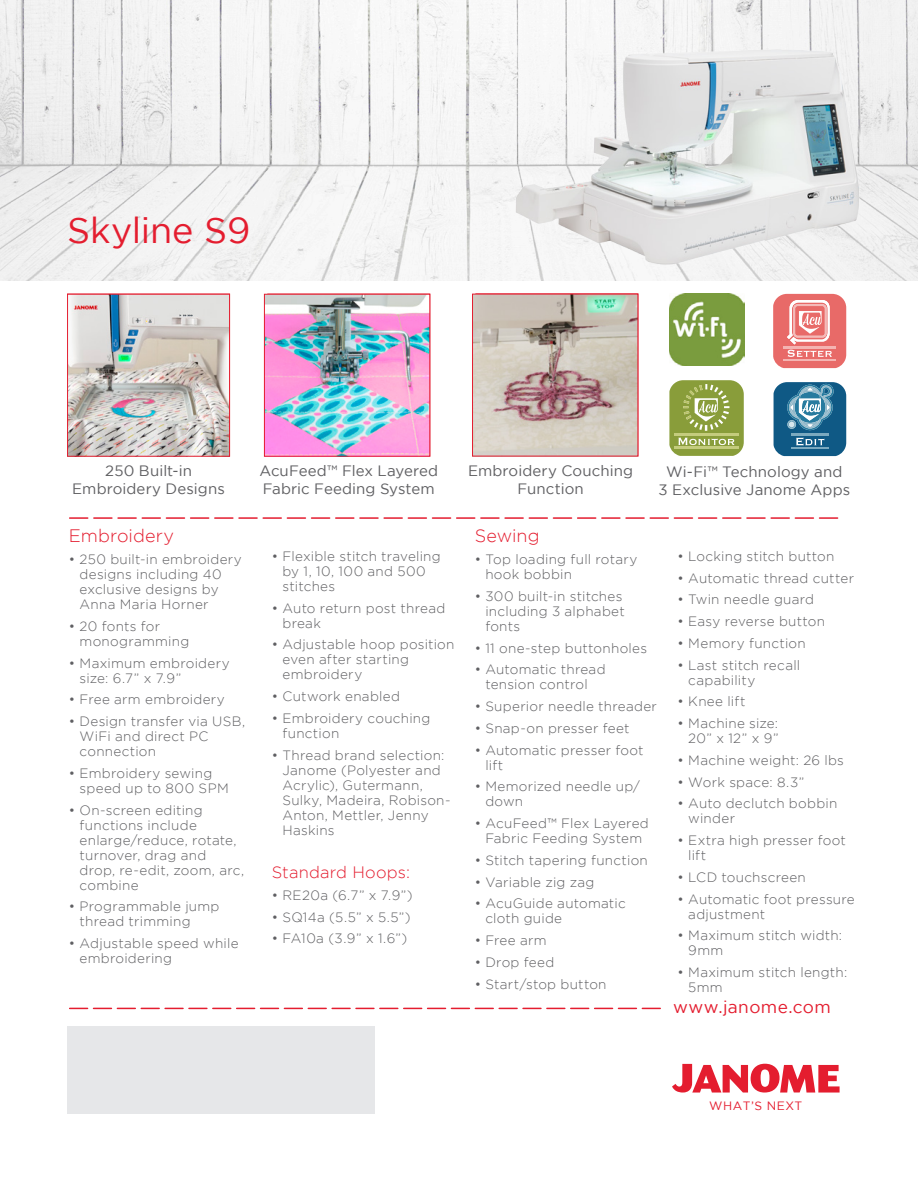
<style>
.page{position:relative;width:918px;height:1188px;background:#fff}
.page>*{position:absolute;margin:0;border:0;box-sizing:border-box;transform-origin:0 0}
.t1{font:36px "Gotham";letter-spacing:-.01em;color:#e41d2f}
.t2{font:300 18px "Gotham";letter-spacing:.005em;color:#e41d2f}
.t3{font:17.25px "Gotham";letter-spacing:.025em;color:#e41d2f}
.t4{font:300 16.5px "Gotham";letter-spacing:.01em;color:#e41d2f}
.t5{font:15px/18px "Gotham";letter-spacing:.01em;color:#5f5f62}
.t6{font:300 13.5px/15px "Gotham";letter-spacing:.02em;color:#5f5f62}
.t7{font:12px "Gotham";letter-spacing:.045em;color:#e41d2f}
</style>
<div class="page">
<svg style="left:672px;top:1064px;width:168px;height:29px"></svg>
<div style="left:67px;top:1026px;width:308px;height:88px;background:#e6e7e9"></div>
<svg style="left:70px;top:1008px;width:590px;height:1px"></svg>
<img style="left:0;top:0;width:918px;height:280px">
<svg style="left:70px;top:517px;width:768px;height:2px"></svg>
<img style="left:69px;top:296px;width:159px;height:159px">
<div style="left:67px;top:294px;width:163px;height:163px;border:1px solid #e41d2f"></div>
<img style="left:474px;top:296px;width:162px;height:158px">
<div style="left:472px;top:294px;width:166px;height:162px;border:1px solid #e41d2f"></div>
<img style="left:266px;top:296px;width:162px;height:159px">
<div style="left:264px;top:294px;width:166px;height:163px;border:1px solid #e41d2f"></div>
<svg style="left:669px;top:380px;width:75px;height:76px;background:#9eae5a"></svg>
<svg style="left:774px;top:382px;width:72px;height:74px;background:#3c7b9e"></svg>
<svg style="left:773px;top:337px;width:73px;height:31px;background:#ec8785"></svg>
<img style="left:669px;top:337px;width:75px;height:28px">
<img style="left:512px;top:0;width:360px;height:337px">
<p class="t1" style="left:67px;top:211px;width:185px">Skyline S9</p>
<p class="t5" style="left:105px;top:462px;width:88px">250 Built-in</p>
<p class="t5" style="left:72px;top:480px;width:154px">Embroidery Designs</p>
<p class="t2" style="left:69px;top:526px;width:107px">Embroidery</p>
<p class="t6" style="left:80px;top:552px;width:164px;text-indent:-11px">• 250 built-in embroidery designs including 40 exclusive designs by<br>Anna Maria Horner</p>
<p class="t6" style="left:80px;top:619px;width:111px;text-indent:-11px">• 20 fonts for monogramming</p>
<p class="t6" style="left:80px;top:655px;width:152px;text-indent:-11px">• Maximum embroidery size: 6.7” x 7.9”</p>
<p class="t6" style="left:69px;top:692px;width:158px">• Free arm embroidery</p>
<p class="t6" style="left:80px;top:714px;width:167px;text-indent:-11px">• Design transfer via USB,<br>WiFi and direct PC connection</p>
<p class="t6" style="left:80px;top:766px;width:151px;text-indent:-11px">• Embroidery sewing speed up to 800 SPM</p>
<p class="t6" style="left:80px;top:802px;width:166px;text-indent:-11px">• On-screen editing functions include enlarge/reduce, rotate, turnover, drag and drop, re-edit, zoom, arc, combine</p>
<p class="t6" style="left:80px;top:899px;width:141px;text-indent:-11px">• Programmable jump thread trimming</p>
<p class="t6" style="left:80px;top:936px;width:160px;text-indent:-11px">• Adjustable speed while embroidering</p>
<p class="t5" style="left:259px;top:462px;width:180px">AcuFeed™ Flex Layered<br>Fabric Feeding System</p>
<p class="t5" style="left:468px;top:462px;width:167px;text-align:center">Embroidery Couching<br>Function</p>
<p class="t5" style="left:666px;top:462px;width:178px">Wi-Fi™ Technology and</p>
<p class="t5" style="left:659px;top:480px;width:193px">3 Exclusive Janome Apps</p>
<p class="t6" style="left:282px;top:549px;width:160px;text-indent:-11px">• Flexible stitch traveling by 1, 10, 100 and 500 stitches</p>
<p class="t6" style="left:282px;top:600px;width:164px;text-indent:-11px">• Auto return post thread break</p>
<p class="t6" style="left:282px;top:637px;width:173px;text-indent:-11px">• Adjustable hoop position even after starting embroidery</p>
<p class="t6" style="left:272px;top:689px;width:130px">• Cutwork enabled</p>
<p class="t6" style="left:282px;top:711px;width:149px;text-indent:-11px">• Embroidery couching function</p>
<p class="t6" style="left:282px;top:747px;width:170px;text-indent:-11px">• Thread brand selection:<br>Janome (Polyester and<br>Acrylic), Gutermann,<br>Sulky, Madeira, Robison-<br>Anton, Mettler, Jenny<br>Haskins</p>
<p class="t4" style="left:272px;top:863px;width:140px">Standard Hoops:</p>
<p class="t6" style="left:272px;top:888px;width:142px">• RE20a (6.7” x 7.9”)</p>
<p class="t6" style="left:272px;top:909px;width:140px">• SQ14a (5.5” x 5.5”)</p>
<p class="t6" style="left:272px;top:931px;width:137px">• FA10a (3.9” x 1.6”)</p>
<p class="t2" style="left:475px;top:526px;width:66px">Sewing</p>
<p class="t6" style="left:485px;top:552px;width:153px;text-indent:-11px">• Top loading full rotary hook bobbin</p>
<p class="t6" style="left:485px;top:589px;width:141px;text-indent:-11px">• 300 built-in stitches including 3 alphabet fonts</p>
<p class="t6" style="left:475px;top:640px;width:174px">• 11 one-step buttonholes</p>
<p class="t6" style="left:475px;top:662px;width:132px;text-align:center">• Automatic thread tension control</p>
<p class="t6" style="left:475px;top:699px;width:184px">• Superior needle threader</p>
<p class="t6" style="left:475px;top:721px;width:156px">• Snap-on presser feet</p>
<p class="t6" style="left:485px;top:742px;width:160px;text-indent:-11px">• Automatic presser foot lift</p>
<p class="t6" style="left:485px;top:779px;width:156px;text-indent:-11px">• Memorized needle up/ down</p>
<p class="t6" style="left:475px;top:816px;width:176px;text-align:center">• AcuFeed™ Flex Layered<br>Fabric Feeding System</p>
<p class="t6" style="left:475px;top:853px;width:175px">• Stitch tapering function</p>
<p class="t6" style="left:475px;top:874px;width:121px">• Variable zig zag</p>
<p class="t6" style="left:485px;top:896px;width:142px;text-indent:-11px">• AcuGuide automatic cloth guide</p>
<p class="t6" style="left:475px;top:933px;width:73px">• Free arm</p>
<p class="t6" style="left:475px;top:955px;width:81px">• Drop feed</p>
<p class="t6" style="left:475px;top:976px;width:133px">• Start/stop button</p>
<p class="t6" style="left:678px;top:549px;width:158px">• Locking stitch button</p>
<p class="t6" style="left:678px;top:570px;width:178px">• Automatic thread cutter</p>
<p class="t6" style="left:678px;top:592px;width:138px">• Twin needle guard</p>
<p class="t6" style="left:678px;top:614px;width:149px">• Easy reverse button</p>
<p class="t6" style="left:678px;top:636px;width:130px">• Memory function</p>
<p class="t6" style="left:688px;top:657px;width:113px;text-indent:-11px">• Last stitch recall capability</p>
<p class="t6" style="left:678px;top:694px;width:69px">• Knee lift</p>
<p class="t6" style="left:678px;top:716px;width:102px;text-align:right">• Machine size:<br>20” x 12” x 9”</p>
<p class="t6" style="left:678px;top:753px;width:168px">• Machine weight: 26 lbs</p>
<p class="t6" style="left:678px;top:774px;width:128px">• Work space: 8.3”</p>
<p class="t6" style="left:688px;top:796px;width:151px;text-indent:-11px">• Auto declutch bobbin winder</p>
<p class="t6" style="left:688px;top:833px;width:159px;text-indent:-11px">• Extra high presser foot lift</p>
<p class="t6" style="left:678px;top:870px;width:130px">• LCD touchscreen</p>
<p class="t6" style="left:688px;top:891px;width:168px;text-indent:-11px">• Automatic foot pressure adjustment</p>
<p class="t6" style="left:688px;top:928px;width:155px;text-indent:-11px">• Maximum stitch width:<br>9mm</p>
<p class="t6" style="left:688px;top:965px;width:160px;text-indent:-11px">• Maximum stitch length:<br>5mm</p>
<p class="t3" style="left:673px;top:997px;width:159px">www.janome.com</p>
<p class="t7" style="left:709px;top:1099px;width:95px">WHAT’S NEXT</p>
</div>
